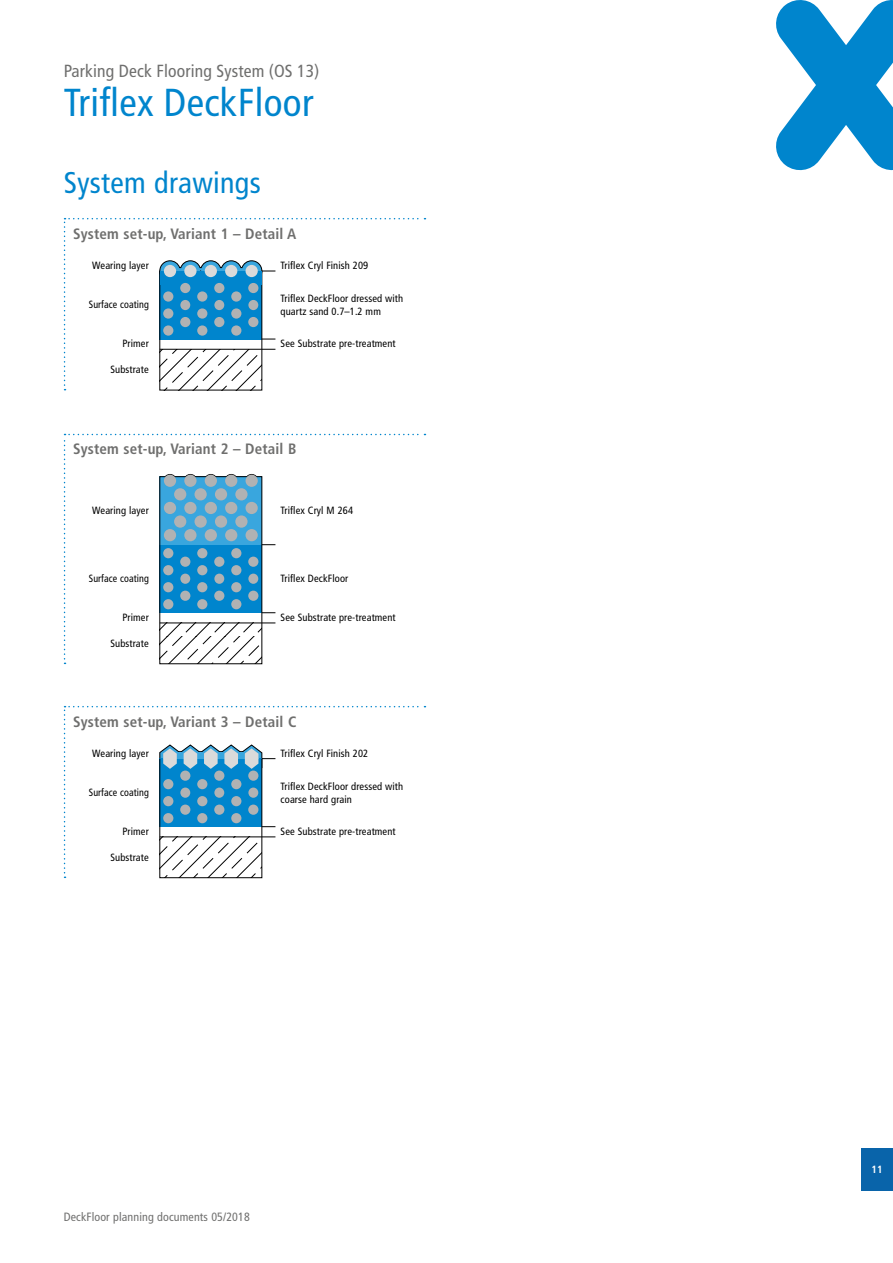
<style>
.page{position:relative;width:893px;height:1263px;background:#fff}
.page>*{position:absolute;margin:0;border:0;box-sizing:border-box;transform-origin:0 0}
.t1{font:condensed 39px "Frutiger LT Pro";letter-spacing:.01em;color:#0085cd}
.t2{font:condensed 30px "Frutiger LT Pro";letter-spacing:.01em;color:#0085cd}
.t3{font:condensed 17.55px "Frutiger LT Pro";letter-spacing:.01em;color:#6f6f6e}
.t4{font:700 condensed 15px "Frutiger LT Pro";letter-spacing:.01em;color:#6f6f6e}
.t5{font:condensed 12px "Frutiger LT Pro";letter-spacing:.01em;color:#6f6f6e}
.t6{font:condensed 10.5px/12.8px "Frutiger LT Pro";letter-spacing:.01em;color:#000}
.t7{font:condensed 10.5px "Frutiger LT Pro";letter-spacing:.01em;color:#000;scale:.95 1}
.t8{font:700 condensed 10.5px "Frutiger LT Pro";color:#fff}
</style>
<div class="page">
<div style="left:861px;top:1148px;width:32px;height:43px;background:#0964aa"></div>
<svg style="left:776px;top:0;width:117px;height:170px"></svg>
<svg style="left:64px;top:218px;width:361px;height:172px"></svg>
<svg style="left:64px;top:434px;width:361px;height:230px"></svg>
<div style="left:174px;top:488px;width:12px;height:12px;background:#b1b2b3;border-radius:50%"></div>
<div style="left:194px;top:488px;width:13px;height:12px;background:#b1b2b3;border-radius:50%"></div>
<div style="left:215px;top:488px;width:12px;height:12px;background:#b1b2b3;border-radius:50%"></div>
<div style="left:235px;top:488px;width:13px;height:12px;background:#b1b2b3;border-radius:50%"></div>
<div style="left:164px;top:502px;width:12px;height:12px;background:#b1b2b3;border-radius:50%"></div>
<div style="left:184px;top:502px;width:13px;height:12px;background:#b1b2b3;border-radius:50%"></div>
<div style="left:205px;top:502px;width:12px;height:12px;background:#b1b2b3;border-radius:50%"></div>
<div style="left:225px;top:502px;width:12px;height:12px;background:#b1b2b3;border-radius:50%"></div>
<div style="left:246px;top:502px;width:12px;height:12px;background:#b1b2b3;border-radius:50%"></div>
<div style="left:174px;top:515px;width:12px;height:13px;background:#b1b2b3;border-radius:50%"></div>
<div style="left:194px;top:515px;width:13px;height:13px;background:#b1b2b3;border-radius:50%"></div>
<div style="left:215px;top:515px;width:12px;height:13px;background:#b1b2b3;border-radius:50%"></div>
<svg style="left:235px;top:515px;width:13px;height:13px"></svg>
<div style="left:164px;top:529px;width:12px;height:12px;background:#b1b2b3;border-radius:50%"></div>
<div style="left:184px;top:529px;width:13px;height:12px;background:#b1b2b3;border-radius:50%"></div>
<div style="left:205px;top:529px;width:12px;height:12px;background:#b1b2b3;border-radius:50%"></div>
<div style="left:225px;top:529px;width:12px;height:12px;background:#b1b2b3;border-radius:50%"></div>
<div style="left:246px;top:529px;width:12px;height:12px;background:#b1b2b3;border-radius:50%"></div>
<div style="left:164px;top:475px;width:12px;height:12px;background:#b1b2b3;border-radius:50%"></div>
<div style="left:184px;top:475px;width:13px;height:12px;background:#b1b2b3;border-radius:50%"></div>
<div style="left:205px;top:475px;width:12px;height:12px;background:#b1b2b3;border-radius:50%"></div>
<div style="left:225px;top:475px;width:12px;height:12px;background:#b1b2b3;border-radius:50%"></div>
<div style="left:246px;top:475px;width:12px;height:12px;background:#b1b2b3;border-radius:50%"></div>
<svg style="left:64px;top:706px;width:361px;height:172px"></svg>
<div style="left:180px;top:804px;width:10px;height:11px;background:#b1b2b3;border-radius:50%"></div>
<div style="left:180px;top:787px;width:10px;height:11px;background:#b1b2b3;border-radius:50%"></div>
<div style="left:180px;top:770px;width:10px;height:11px;background:#b1b2b3;border-radius:50%"></div>
<div style="left:197px;top:813px;width:10px;height:10px;background:#b1b2b3;border-radius:50%"></div>
<div style="left:197px;top:796px;width:10px;height:10px;background:#b1b2b3;border-radius:50%"></div>
<div style="left:214px;top:804px;width:10px;height:11px;background:#b1b2b3;border-radius:50%"></div>
<div style="left:214px;top:787px;width:10px;height:11px;background:#b1b2b3;border-radius:50%"></div>
<div style="left:197px;top:779px;width:10px;height:10px;background:#b1b2b3;border-radius:50%"></div>
<div style="left:163px;top:813px;width:10px;height:10px;background:#b1b2b3;border-radius:50%"></div>
<div style="left:163px;top:796px;width:10px;height:10px;background:#b1b2b3;border-radius:50%"></div>
<div style="left:163px;top:779px;width:10px;height:10px;background:#b1b2b3;border-radius:50%"></div>
<div style="left:214px;top:770px;width:10px;height:11px;background:#b1b2b3;border-radius:50%"></div>
<div style="left:231px;top:813px;width:10px;height:10px;background:#b1b2b3;border-radius:50%"></div>
<div style="left:231px;top:796px;width:10px;height:10px;background:#b1b2b3;border-radius:50%"></div>
<div style="left:248px;top:804px;width:10px;height:11px;background:#b1b2b3;border-radius:50%"></div>
<div style="left:248px;top:787px;width:10px;height:11px;background:#b1b2b3;border-radius:50%"></div>
<div style="left:231px;top:779px;width:10px;height:10px;background:#b1b2b3;border-radius:50%"></div>
<div style="left:248px;top:770px;width:10px;height:11px;background:#b1b2b3;border-radius:50%"></div>
<h3 class="t3" style="left:64px;top:61px;width:257px">Parking Deck Flooring System (OS 13)</h3>
<h1 class="t1" style="left:64px;top:80px;width:251px">Triflex DeckFloor</h1>
<h2 class="t2" style="left:64px;top:165px;width:199px">System drawings</h2>
<h3 class="t4" style="left:73px;top:224px;width:225px">System set-up, Variant 1 – Detail A</h3>
<p class="t6" style="left:92px;top:259px;width:58px">Wearing layer</p>
<p class="t6" style="left:281px;top:259px;width:89px">Triflex Cryl Finish 209</p>
<p class="t7" style="left:89px;top:299px;width:65px">Surface coating</p>
<p class="t6" style="left:281px;top:292px;width:124px">Triflex DeckFloor dressed with quartz sand 0.7–1.2 mm</p>
<p class="t6" style="left:122px;top:337px;width:28px">Primer</p>
<p class="t6" style="left:110px;top:363px;width:40px">Substrate</p>
<p class="t6" style="left:281px;top:337px;width:116px">See Substrate pre-treatment</p>
<h3 class="t4" style="left:73px;top:440px;width:225px">System set-up, Variant 2 – Detail B</h3>
<p class="t6" style="left:92px;top:504px;width:58px">Wearing layer</p>
<p class="t6" style="left:281px;top:504px;width:74px">Triflex Cryl M 264</p>
<p class="t7" style="left:89px;top:572px;width:65px">Surface coating</p>
<p class="t6" style="left:281px;top:572px;width:69px">Triflex DeckFloor</p>
<p class="t6" style="left:122px;top:611px;width:28px">Primer</p>
<p class="t6" style="left:110px;top:637px;width:40px">Substrate</p>
<p class="t6" style="left:281px;top:611px;width:116px">See Substrate pre-treatment</p>
<h3 class="t4" style="left:73px;top:712px;width:225px">System set-up, Variant 3 – Detail C</h3>
<p class="t6" style="left:92px;top:747px;width:58px">Wearing layer</p>
<p class="t6" style="left:281px;top:747px;width:89px">Triflex Cryl Finish 202</p>
<p class="t7" style="left:89px;top:786px;width:65px">Surface coating</p>
<p class="t6" style="left:281px;top:780px;width:124px">Triflex DeckFloor dressed with coarse hard grain</p>
<p class="t6" style="left:122px;top:825px;width:28px">Primer</p>
<p class="t6" style="left:110px;top:851px;width:40px">Substrate</p>
<p class="t6" style="left:281px;top:825px;width:116px">See Substrate pre-treatment</p>
<p class="t5" style="left:64px;top:1210px;width:188px">DeckFloor planning documents 05/2018</p>
<p class="t8" style="left:871px;top:1163px;width:13px">11</p>
</div>
